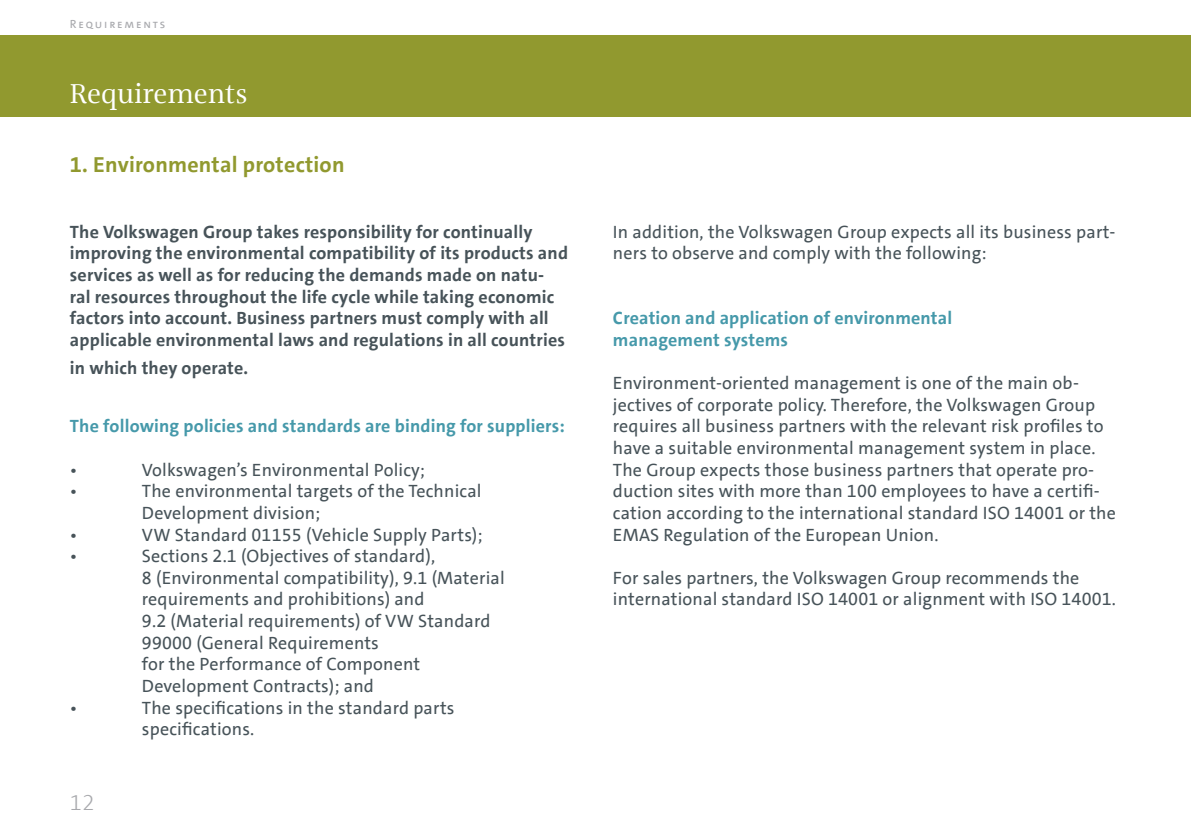
<style>
.page{position:relative;width:1191px;height:840px;background:#fff}
.page>*{position:absolute;margin:0;border:0;box-sizing:border-box;transform-origin:0 0}
.t1{font:28px "VWAG The Antiqua";color:#fff}
.t2{font:700 22px "VWAG The Sans";letter-spacing:.01em;color:#91992f}
.t3{font:300 22px "VWAG The Sans";color:#a8a9ad}
.t4{font:18px/21.6px "VWAG The Sans";letter-spacing:.01em;color:#475359}
.t5{font:700 18px/21.6px "VWAG The Sans";letter-spacing:.01em;color:#475359}
.t6{font:700 18px/21.6px "VWAG The Sans";letter-spacing:.01em;color:#4699aa}
.t7{font:12px "VWAG The Sans";letter-spacing:.15em;color:#a8a9ad}
</style>
<div class="page">
<div style="left:0;top:35px;width:1191px;height:82px;background:#91992f"></div>
<p class="t7" style="left:70px;top:16px;width:97px">Requirements</p>
<h1 class="t1" style="left:70px;top:75px;width:179px">Requirements</h1>
<p class="t2" style="left:70px;top:151px;width:276px">1. Environmental protection</p>
<p class="t5" style="left:70px;top:221px;width:499px">The Volkswagen Group takes responsibility for continually improving the environmental compatibility of its products and services as well as for reducing the demands made on natu&shy;ral resources throughout the life cycle while taking economic factors into account. Business partners must comply with all applicable environmental laws and regulations in all countries</p>
<p class="t5" style="left:70px;top:357px;width:180px">in which they operate.</p>
<p class="t6" style="left:70px;top:415px;width:496px">The following policies and standards are binding for suppliers:</p>
<p class="t4" style="left:70px;top:458px;width:9px">•</p>
<p class="t4" style="left:142px;top:458px;width:284px">Volkswagen’s Environmental Policy;</p>
<p class="t4" style="left:70px;top:480px;width:9px">•</p>
<p class="t4" style="left:142px;top:480px;width:341px">The environmental targets of the Technical<br>Development division;</p>
<p class="t4" style="left:70px;top:523px;width:9px">•</p>
<p class="t4" style="left:142px;top:523px;width:342px">VW Standard 01155 (Vehicle Supply Parts);</p>
<p class="t4" style="left:70px;top:545px;width:9px">•</p>
<p class="t4" style="left:142px;top:545px;width:364px">Sections 2.1 (Objectives of standard),<br>8 (Environmental compatibility), 9.1 (Material requirements and prohibitions) and<br>9.2 (Material requirements) of VW Standard 99000 (General Requirements<br>for the Performance of Component Development Contracts); and</p>
<p class="t4" style="left:70px;top:696px;width:9px">•</p>
<p class="t4" style="left:142px;top:696px;width:314px">The specifications in the standard parts specifications.</p>
<p class="t3" style="left:70px;top:787px;width:26px">12</p>
<p class="t4" style="left:613px;top:221px;width:504px">In addition, the Volkswagen Group expects all its business part&shy;ners to observe and comply with the following:</p>
<p class="t6" style="left:613px;top:307px;width:341px">Creation and application of environmental management systems</p>
<p class="t4" style="left:613px;top:372px;width:504px">Environment-oriented management is one of the main ob&shy;jectives of corporate policy. Therefore, the Volkswagen Group requires all business partners with the relevant risk profiles to have a suitable environmental management system in place.<br>The Group expects those business partners that operate pro&shy;duction sites with more than 100 employees to have a certifi&shy;cation according to the international standard ISO 14001 or the EMAS Regulation of the European Union.</p>
<p class="t4" style="left:613px;top:566px;width:504px">For sales partners, the Volkswagen Group recommends the international standard ISO 14001 or alignment with ISO 14001.</p>
</div>
